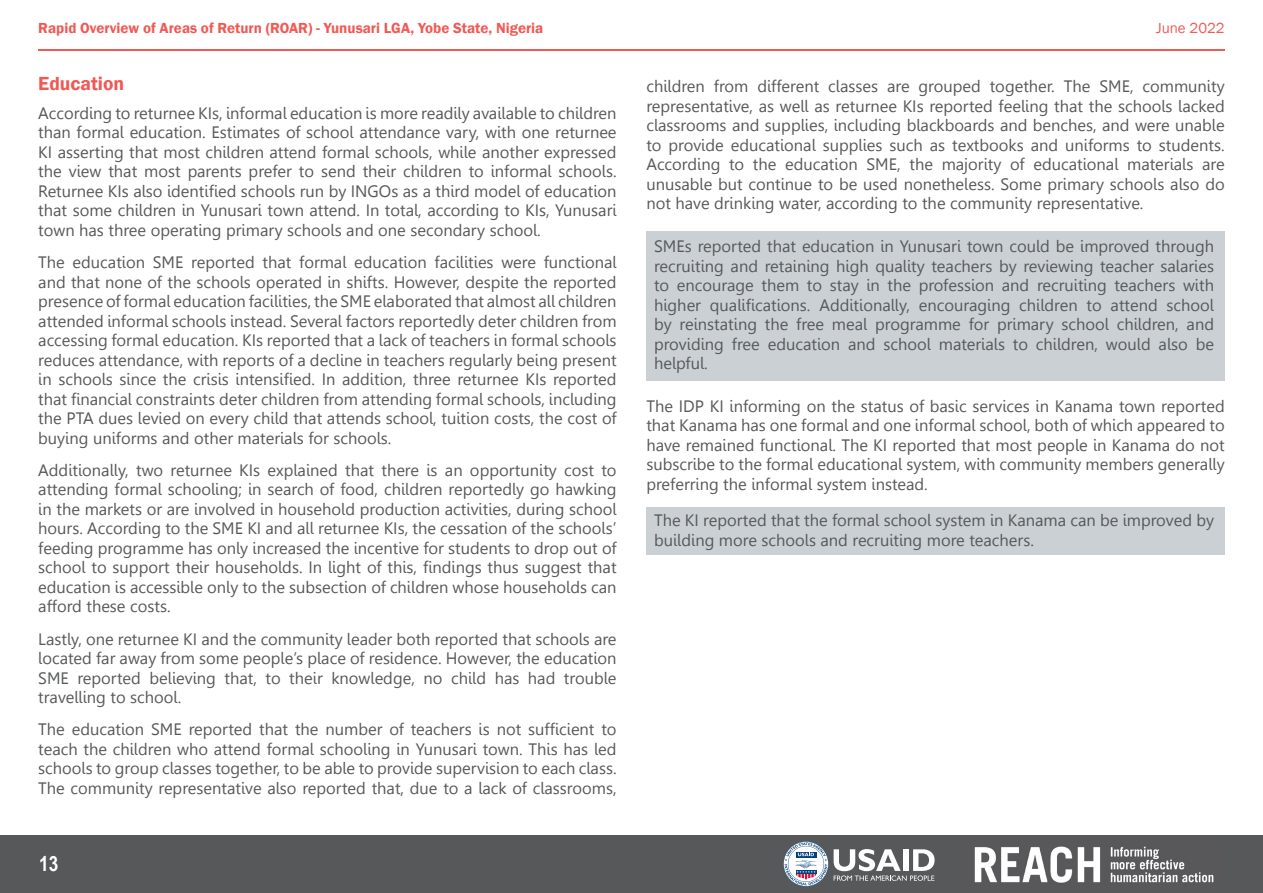
<style>
.page{position:relative;width:1263px;height:893px;background:#fff}
.page>*{position:absolute;margin:0;border:0;box-sizing:border-box;transform-origin:0 0}
.t1{font:700 21px "Arial Narrow";color:#fff}
.Main_title_-_A_Maste{font:600 19.5px "Franklin Gothic";color:#f05954}
.Section{font:16.5px/19.5px "Leelawadee";color:#57585a;text-align:justify}
.t2{font:600 15px "Franklin Gothic";color:#f05954}
.t3{font:15px "Franklin Gothic";color:#f05954}
</style>
<div class="page">
<hr style="left:38px;top:49px;width:1187px;height:2px;background:#f05954">
<div style="left:0;top:836px;width:1263px;height:57px;background:#57585a"></div>
<img style="left:974px;top:846px;width:240px;height:37px">
<svg style="left:834px;top:849px;width:100px;height:32px"></svg>
<svg style="left:783px;top:841px;width:45px;height:45px"></svg>
<div style="left:646px;top:231px;width:579px;height:150px;background:#cad0d4"></div>
<div style="left:646px;top:507px;width:579px;height:47px;background:#cad0d4"></div>
<p class="t2" style="left:38px;top:19px;width:507px">Rapid Overview of Areas of Return (ROAR) - Yunusari LGA, Yobe State, Nigeria</p>
<p class="t3" style="left:1156px;top:19px;width:70px">June 2022</p>
<p class="Main_title_-_A_Maste" style="left:38px;top:71px;width:87px">Education</p>
<p class="Section" style="left:646px;top:77px;width:580px">children from different classes are grouped together. The SME, community representative, as well as returnee KIs reported feeling that the schools lacked classrooms and supplies, including blackboards and benches, and were unable to provide educational supplies such as textbooks and uniforms to students.<br>According to the education SME, the majority of educational materials are unusable but continue to be used nonetheless. Some primary schools also do not have drinking water, according to the community representative.</p>
<p class="Section" style="left:654px;top:237px;width:561px">SMEs reported that education in Yunusari town could be improved through recruiting and retaining high quality teachers by reviewing teacher salaries to encourage them to stay in the profession and recruiting teachers with higher qualifications. Additionally, encouraging children to attend school by reinstating the free meal programme for primary school children, and providing free education and school materials to children, would also be helpful.</p>
<p class="Section" style="left:646px;top:396px;width:580px">The IDP KI informing on the status of basic services in Kanama town reported that Kanama has one formal and one informal school, both of which appeared to have remained functional. The KI reported that most people in Kanama do not subscribe to the formal educational system, with community members generally preferring the informal system instead.</p>
<p class="Section" style="left:654px;top:511px;width:561px">The KI reported that the formal school system in Kanama can be improved by building more schools and recruiting more teachers.</p>
<p class="Section" style="left:38px;top:103px;width:580px">According to returnee KIs, informal education is more readily available to children than formal education. Estimates of school attendance vary, with one returnee KI asserting that most children attend formal schools, while another expressed the view that most parents prefer to send their children to informal schools.<br>Returnee KIs also identified schools run by INGOs as a third model of education that some children in Yunusari town attend. In total, according to KIs, Yunusari town has three operating primary schools and one secondary school.</p>
<p class="Section" style="left:38px;top:253px;width:580px">The education SME reported that formal education facilities were functional and that none of the schools operated in shifts. However, despite the reported presence of formal education facilities, the SME elaborated that almost all children attended informal schools instead. Several factors reportedly deter children from accessing formal education. KIs reported that a lack of teachers in formal schools reduces attendance, with reports of a decline in teachers regularly being present in schools since the crisis intensified. In addition, three returnee KIs reported that financial constraints deter children from attending formal schools, including the PTA dues levied on every child that attends school, tuition costs, the cost of buying uniforms and other materials for schools.</p>
<p class="Section" style="left:38px;top:460px;width:580px">Additionally, two returnee KIs explained that there is an opportunity cost to attending formal schooling; in search of food, children reportedly go hawking in the markets or are involved in household production activities, during school hours. According to the SME KI and all returnee KIs, the cessation of the schools’ feeding programme has only increased the incentive for students to drop out of school to support their households. In light of this, findings thus suggest that education is accessible only to the subsection of children whose households can afford these costs.</p>
<p class="Section" style="left:38px;top:629px;width:580px">Lastly, one returnee KI and the community leader both reported that schools are located far away from some people’s place of residence. However, the education SME reported believing that, to their knowledge, no child has had trouble travelling to school.</p>
<p class="Section" style="left:38px;top:720px;width:580px">The education SME reported that the number of teachers is not sufficient to teach the children who attend formal schooling in Yunusari town. This has led schools to group classes together, to be able to provide supervision to each class.<br>The community representative also reported that, due to a lack of classrooms,</p>
<p class="t1" style="left:39px;top:847px;width:21px">13</p>
</div>
